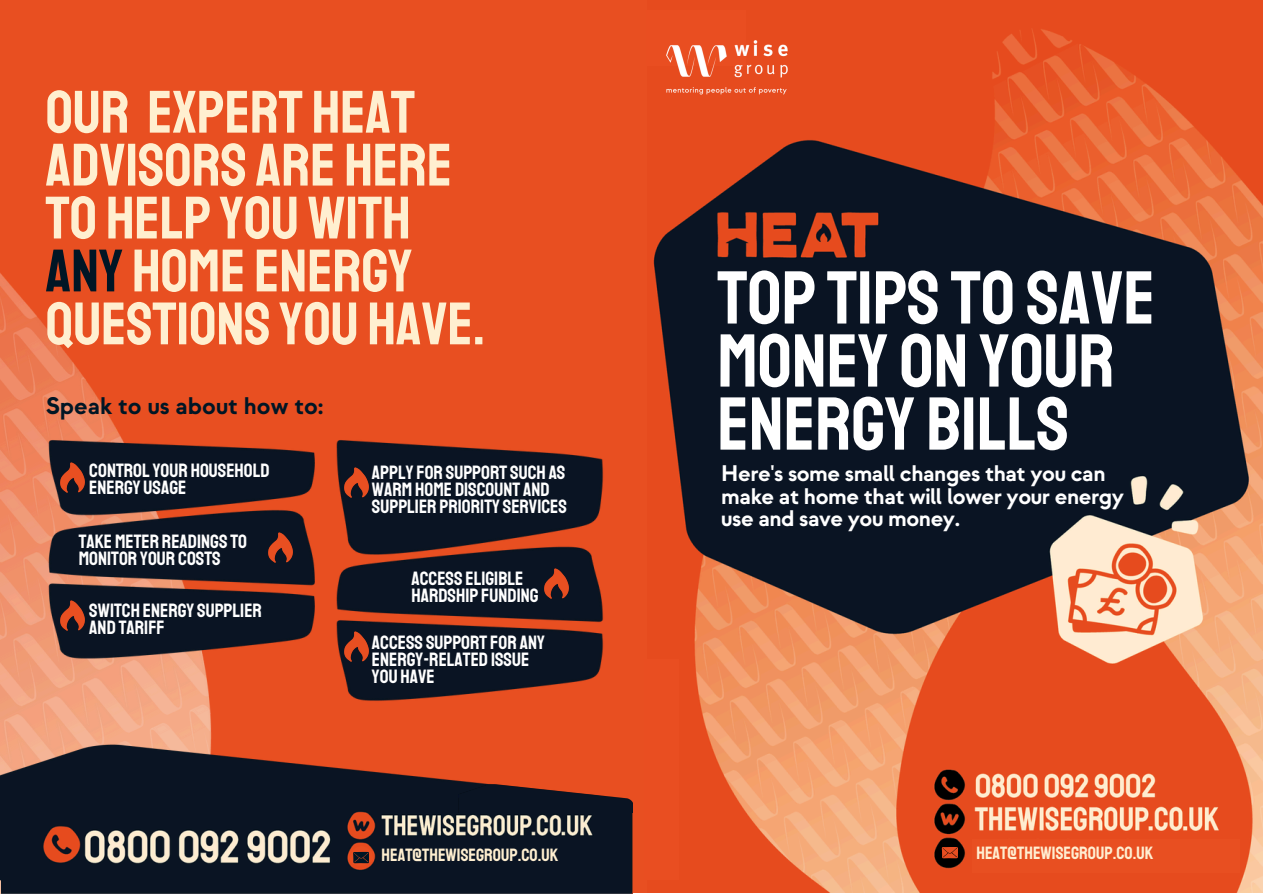
<style>
.page{position:relative;width:1263px;height:894px;background:#fff}
.page>*{position:absolute;margin:0;border:0;box-sizing:border-box;transform-origin:0 0}
.t1{font:75px/63px "Staatliches";color:#fff}
.t2{font:60px/52.8px "Staatliches";color:#ffefd0}
.t3{font:700 24px "Strawford";color:#001625}
.t4{font:700 22.5px/22.5px "Strawford";letter-spacing:-.02em;color:#fff}
.t5{font:19.5px/16.8px "Staatliches";color:#fff}
.t6{font:18px "Staatliches";color:#ffefd0}
.t7{font:18px "Staatliches";color:#ffeed1}
.s1{color:#001625}
</style>
<div class="page">
<img style="left:636px;top:0;width:627px;height:892px">
<div style="left:0;top:0;width:646px;height:891px;background:#e84f21"></div>
<img style="left:0;top:273px;width:212px;height:461px">
<img style="left:0;top:734px;width:632px;height:159px">
<img style="left:1px;top:804px;width:631px;height:88px">
<div style="left:972px;top:838px;width:268px;height:34px;background:#e84f21"></div>
<div style="left:382px;top:840px;width:243px;height:52px;background:#0a1423"></div>
<svg style="left:350px;top:845px;width:23px;height:20px"></svg>
<svg style="left:938px;top:840px;width:25px;height:24px"></svg>
<img style="left:11px;top:421px;width:636px;height:288px">
<img style="left:262px;top:529px;width:38px;height:38px">
<img style="left:55px;top:459px;width:38px;height:38px">
<img style="left:55px;top:597px;width:38px;height:38px">
<img style="left:338px;top:464px;width:39px;height:38px">
<img style="left:538px;top:565px;width:38px;height:38px">
<img style="left:338px;top:628px;width:39px;height:38px">
<img style="left:455px;top:781px;width:177px;height:31px">
<div style="left:644px;top:659px;width:35px;height:221px;background:#e94e21"></div>
<div style="left:646px;top:11px;width:100px;height:55px;background:#e94e21"></div>
<img style="left:652px;top:31px;width:156px;height:76px">
<h3 class="t2" style="left:46px;top:87px;width:441px">OUR EXPERT HEAT<br>ADVISORS ARE HERE<br>TO HELP YOUWITH<br><span class="s1">ANY</span> HOME ENERGY<br>QUESTIONS YOU HAVE.</h3>
<p class="t3" style="left:46px;top:392px;width:279px">Speak to us about how to:</p>
<p class="t5" style="left:89px;top:462px;width:182px">CONTROL YOUR HOUSEHOLD<br>ENERGY USAGE</p>
<h4 class="t5" style="left:79px;top:533px;width:170px">TAKE METER READINGS TO</h4>
<h4 class="t5" style="left:79px;top:550px;width:144px">MONITOR YOUR COSTS</h4>
<p class="t5" style="left:89px;top:602px;width:174px">SWITCH ENERGY SUPPLIER<br>AND TARIFF</p>
<p class="t5" style="left:372px;top:464px;width:197px">APPLY FOR SUPPORT SUCH AS<br>WARM HOME DISCOUNT AND<br>SUPPLIER PRIORITY SERVICES</p>
<p class="t5" style="left:411px;top:570px;width:129px">ACCESS ELIGIBLE<br>HARDSHIP FUNDING</p>
<h4 class="t5" style="left:372px;top:634px;width:174px">ACCESS SUPPORT FOR ANY<br>ENERGY-RELATED ISSUE<br>YOU HAVE</h4>
<p class="t1" style="left:717px;top:267px;width:439px">TOP TIPS TO SAVE<br>MONEY ON YOUR<br>ENERGY BILLS</p>
<p class="t4" style="left:721px;top:463px;width:404px">Here's some small changes that you can make at home that will lower your energy use and save you money.</p>
<p class="t6" style="left:382px;top:844px;width:178px">HEAT@THEWISEGROUP.CO.UK</p>
<p class="t7" style="left:976px;top:841px;width:178px">HEAT@THEWISEGROUP.CO.UK</p>
</div>
